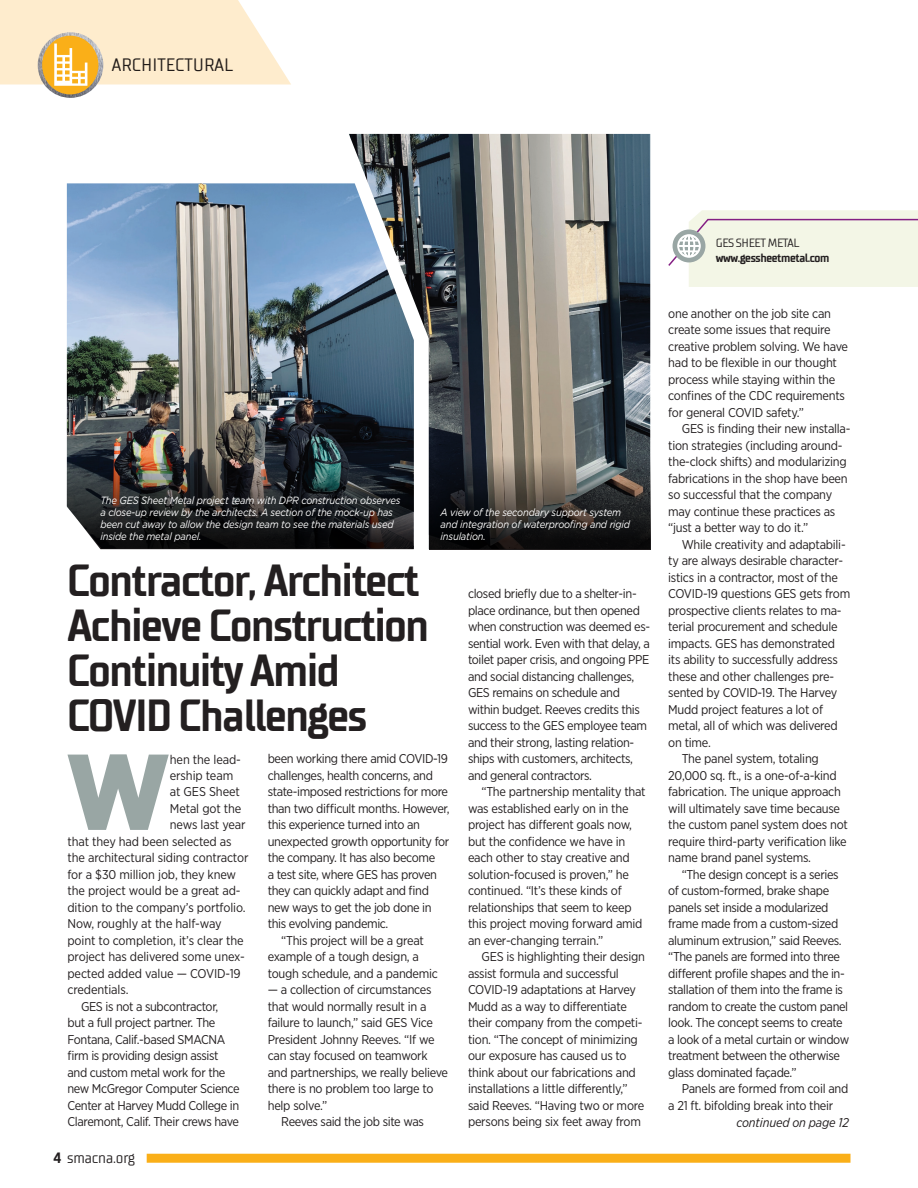
<style>
.page{position:relative;width:918px;height:1188px;background:#fff}
.page>*{position:absolute;margin:0;border:0;box-sizing:border-box;transform-origin:0 0}
.t1{font:900 107.1px "Gotham Narrow";color:#99a6a4}
.t2{font:700 45px/45px "TT Supermolot Condensed";letter-spacing:-.03em;color:#231f20}
.t3{font:18px "TT Supermolot Condensed";color:#231f20}
.t4{font:15px "TT Supermolot Condensed";letter-spacing:-.01em;color:#231f20}
.t5{font:12.75px/16.5px "Gotham Narrow";letter-spacing:-.02em;color:#231f20}
.t6{font:italic 12.75px "Gotham Narrow";letter-spacing:-.01em;color:#231f20}
.t7{font:700 12px "TT Supermolot Condensed";letter-spacing:-.03em;color:#231f20}
.t8{font:12px "TT Supermolot Condensed";letter-spacing:-.03em;color:#231f20}
.t9{font:italic 10.5px/12px "Gotham";letter-spacing:-.02em;color:#fff;scale:.9 1}
.s1{font-weight:700}
</style>
<div class="page">
<img style="left:38px;top:32px;width:65px;height:66px;border-radius:33px">
<div style="left:42px;top:36px;width:56px;height:58px;background:#faaf18;border-radius:50%"></div>
<svg style="left:0;top:0;width:291px;height:86px"></svg>
<div style="left:147px;top:1154px;width:704px;height:9px;background:#faaf18"></div>
<img style="left:67px;top:183px;width:282px;height:253px">
<img style="left:67px;top:436px;width:282px;height:113px">
<img style="left:349px;top:134px;width:301px;height:415px">
<svg style="left:429px;top:436px;width:221px;height:113px"></svg>
<svg style="left:668px;top:210px;width:250px;height:77px"></svg>
<h3 class="t3" style="left:112px;top:54px;width:122px">ARCHITECTURAL</h3>
<p class="t9" style="left:100px;top:494px;width:335px">The GES Sheet Metal project team with DPR construction observes a close-up review by the architects. A section of the mock-up has been cut away to allow the design team to see the materials used inside the metal panel.</p>
<p class="t2" style="left:68px;top:559px;width:363px">Contractor, Architect<br>Achieve Construction<br>Continuity Amid<br>COVID Challenges</p>
<p class="t1" style="left:66px;top:721px;width:105px">W</p>
<p class="t5" style="left:170px;top:751px;width:73px">hen the lead&shy;ership team</p>
<p class="t9" style="left:441px;top:506px;width:212px">A view of the secondary support system and integration of waterproofng and rigid insulation.</p>
<p class="t5" style="left:468px;top:585px;width:184px">closed briefy due to a shelter-in&shy;place ordinance, but then opened when construction was deemed es&shy;sential work. Even with that delay, a toilet paper crisis, and ongoing PPE and social distancing challenges, GES remains on schedule and within budget. Reeves credits this success to the GES employee team and their strong, lasting relation&shy;ships with customers, architects, and general contractors.</p>
<p class="t5" style="left:468px;top:783px;width:179px;text-indent:14px">“The partnership mentality that was established early on in the project has diferent goals now, but the confdence we have in each other to stay creative and solution-focused is proven,” he continued. “It’s these kinds of relationships that seem to keep this project moving forward amid an ever-changing terrain.”</p>
<p class="t5" style="left:468px;top:948px;width:178px;text-indent:14px">GES is highlighting their design assist formula and successful<br>COVID-19 adaptations at Harvey<br>Mudd as a way to diferentiate their company from the competi&shy;tion. “The concept of minimizing our exposure has caused us to think about our fabrications and installations a little diferently,” said Reeves. “Having two or more persons being six feet away from</p>
<p class="t5" style="left:268px;top:750px;width:183px">been working there amid COVID-19 challenges, health concerns, and state-imposed restrictions for more than two difcult months. However, this experience turned into an unexpected growth opportunity for the company. It has also become<br>a test site, where GES has proven they can quickly adapt and fnd new ways to get the job done in this evolving pandemic.</p>
<p class="t5" style="left:268px;top:932px;width:172px;text-indent:14px">“This project will be a great example of a tough design, a tough schedule, and a pandemic</p>
<p class="t5" style="left:268px;top:981px;width:182px">— a collection of circumstances that would normally result in a failure to launch,” said GES Vice<br>President Johnny Reeves. “If we can stay focused on teamwork and partnerships, we really believe there is no problem too large to help solve.”</p>
<p class="t5" style="left:281px;top:1113px;width:144px">Reeves said the job site was</p>
<p class="t5" style="left:170px;top:784px;width:71px">at GES Sheet</p>
<p class="t5" style="left:170px;top:800px;width:73px">Metal got the</p>
<p class="t5" style="left:68px;top:817px;width:183px;text-indent:102px">news last year that they had been selected as the architectural siding contractor for a $30 million job, they knew the project would be a great ad&shy;dition to the company’s portfolio.<br>Now, roughly at the half-way point to completion, it’s clear the project has delivered some unex&shy;pected added value — COVID-19 credentials.</p>
<p class="t5" style="left:68px;top:998px;width:174px;text-indent:14px">GES is not a subcontractor,<br>but a full project partner. The<br>Fontana, Calif.-based SMACNA frm is providing design assist and custom metal work for the new McGregor Computer Science<br>Center at Harvey Mudd College in<br>Claremont, Calif. Their crews have</p>
<p class="t4" style="left:53px;top:1149px;width:83px"><span class="s1">4</span> smacna.org</p>
<p class="t8" style="left:716px;top:236px;width:85px">GES SHEET METAL</p>
<p class="t7" style="left:716px;top:250px;width:115px">www.gessheetmetal.com</p>
<p class="t5" style="left:668px;top:305px;width:181px">one another on the job site can create some issues that require creative problem solving. We have had to be fexible in our thought process while staying within the confnes of the CDC requirements for general COVID safety.”</p>
<p class="t5" style="left:668px;top:420px;width:184px;text-indent:14px">GES is fnding their new installa&shy;tion strategies (including around&shy;the-clock shifts) and modularizing fabrications in the shop have been so successful that the company may continue these practices as “just a better way to do it.”</p>
<p class="t5" style="left:668px;top:536px;width:184px;text-indent:14px">While creativity and adaptabili&shy;ty are always desirable character&shy;istics in a contractor, most of the<br>COVID-19 questions GES gets from prospective clients relates to ma&shy;terial procurement and schedule impacts. GES has demonstrated its ability to successfully address these and other challenges pre&shy;sented by COVID-19. The Harvey<br>Mudd project features a lot of metal, all of which was delivered on time.</p>
<p class="t5" style="left:668px;top:750px;width:181px;text-indent:14px">The panel system, totaling<br>20,000 sq. ft., is a one-of-a-kind fabrication. The unique approach will ultimately save time because the custom panel system does not require third-party verifcation like name brand panel systems.</p>
<p class="t5" style="left:668px;top:866px;width:183px;text-indent:14px">“The design concept is a series of custom-formed, brake shape panels set inside a modularized frame made from a custom-sized aluminum extrusion,” said Reeves. “The panels are formed into three diferent profle shapes and the in&shy;stallation of them into the frame is random to create the custom panel look. The concept seems to create a look of a metal curtain or window treatment between the otherwise glass dominated façade.”</p>
<p class="t5" style="left:668px;top:1080px;width:182px;text-indent:14px">Panels are formed from coil and a 21 ft. bifolding break into their</p>
<p class="t6" style="left:736px;top:1114px;width:114px">continued on page 12</p>
</div>
